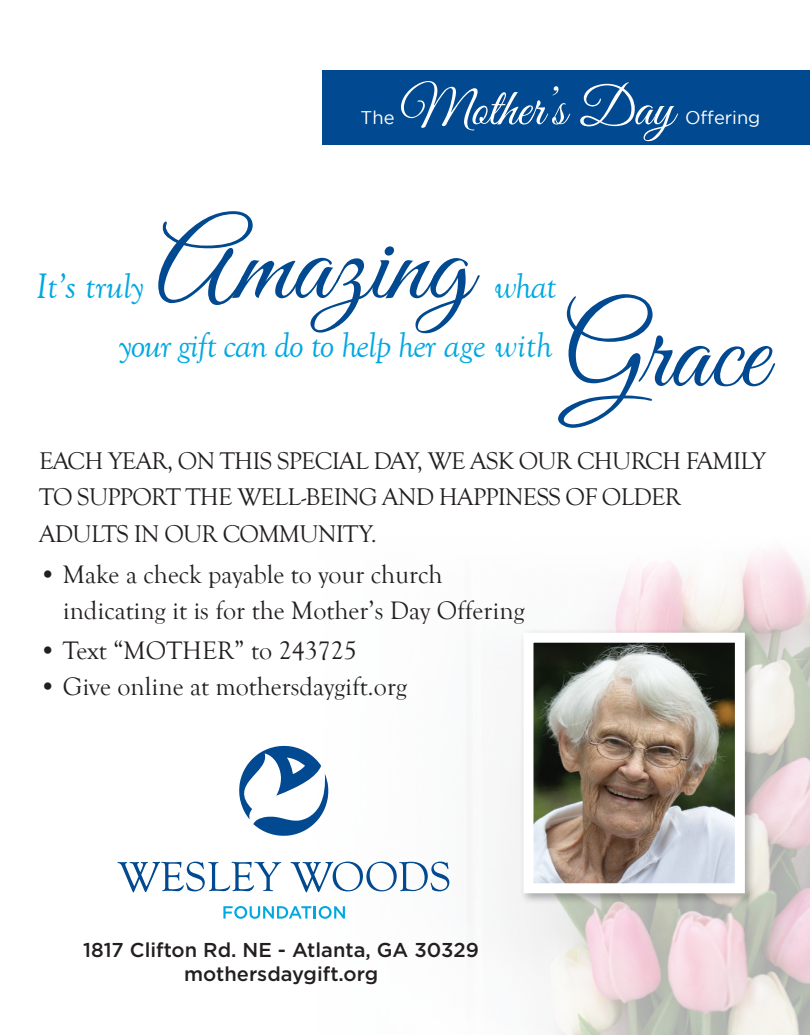
<style>
.page{position:relative;width:810px;height:1035px;background:#fff}
.page>*{position:absolute;margin:0;border:0;box-sizing:border-box;transform-origin:0 0}
.t1{font:112px "Great Vibes";color:#014990}
.t2{font:53.25px "Great Vibes";color:#fff}
.t3{font:italic 36.5px "Goudy Old Style T";letter-spacing:-.03em;color:#00a8e2}
.t4{font:26px/36.2px "Goudy Old Style T";color:#231f20}
.t5{font:24.75px/36.2px "Goudy Old Style T";letter-spacing:-.03em;color:#231f20}
.t6{font:500 20px "Gotham";color:#231f20}
.t7{font:18.25px "Gotham";color:#fff}
</style>
<div class="page">
<img style="left:117px;top:549px;width:693px;height:486px">
<div style="left:323px;top:70px;width:487px;height:75px;background:#014990"></div>
<svg style="left:118px;top:862px;width:163px;height:30px"></svg>
<svg style="left:290px;top:862px;width:159px;height:30px"></svg>
<svg style="left:227px;top:745px;width:102px;height:92px"></svg>
<svg style="left:223px;top:906px;width:122px;height:13px"></svg>
<div style="left:520px;top:629px;width:236px;height:276px;background:#231f20;opacity:.35"></div>
<img style="left:534px;top:644px;width:200px;height:238px">
<div style="left:523px;top:633px;width:222px;height:260px;border:10px solid #fff"></div>
<p class="t2" style="left:400px;top:79px;width:276px">Mother’s Day</p>
<p class="t7" style="left:361px;top:108px;width:35px">The</p>
<p class="t7" style="left:685px;top:108px;width:77px">Offering</p>
<p class="t1" style="left:156px;top:203px;width:317px">Amazing</p>
<p class="t3" style="left:36px;top:266px;width:110px">It’s truly</p>
<p class="t3" style="left:494px;top:266px;width:63px">what</p>
<p class="t3" style="left:119px;top:325px;width:435px">your gift can do to help her age with</p>
<p class="t1" style="left:563px;top:291px;width:205px">Grace</p>
<p class="t5" style="left:39px;top:444px;width:729px">EACH YEAR, ON THIS SPECIAL DAY, WE ASK OUR CHURCH FAMILY<br>TO SUPPORT THE WELL-BEING AND HAPPINESS OF OLDER<br>ADULTS IN OUR COMMUNITY.</p>
<p class="t4" style="left:63px;top:557px;width:463px;text-indent:-24px">• Make a check payable to your church indicating it is for the Mother’s Day Offering</p>
<p class="t4" style="left:39px;top:633px;width:319px">• Text “MOTHER” to 243725</p>
<p class="t4" style="left:39px;top:669px;width:369px">• Give online at mothersdaygift.org</p>
<p class="t6" style="left:83px;top:938px;width:397px">1817 Clifton Rd. NE - Atlanta, GA 30329</p>
<p class="t6" style="left:184px;top:962px;width:196px">mothersdaygift.org</p>
</div>
